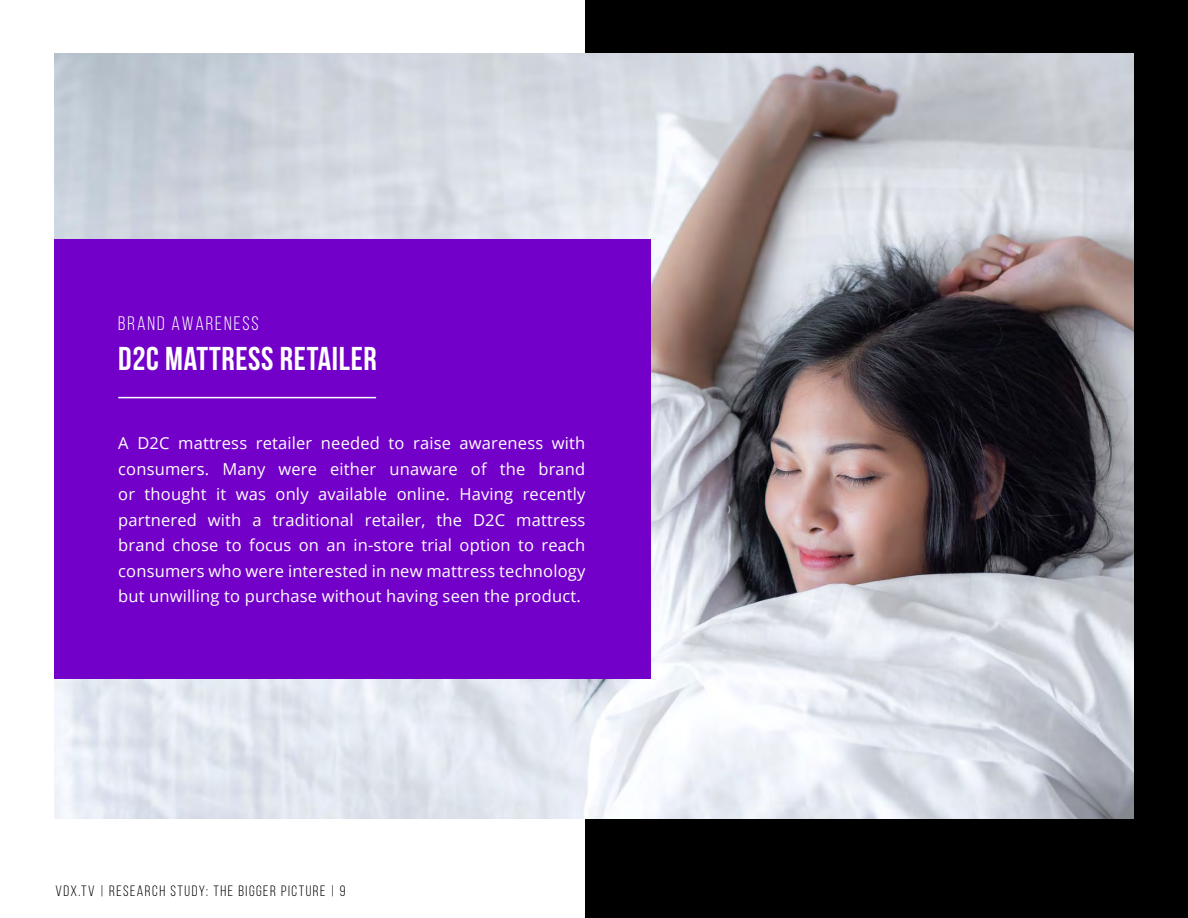
<style>
.page{position:relative;width:1188px;height:918px;background:#fff}
.page>*{position:absolute;margin:0;border:0;box-sizing:border-box;transform-origin:0 0}
.t1{font:33px "Bebas Neue";letter-spacing:.02em;color:#fff}
.t2{font:19.5px "Bebas Neue";letter-spacing:.1em;color:#fff}
.t3{font:16.5px/25.5px "Open Sans";letter-spacing:.01em;color:#fff;text-align:justify}
.t4{font:15px "Bebas Neue";letter-spacing:.1em;color:#000}
</style>
<div class="page">
<div style="left:585px;top:0;width:603px;height:918px;background:#000"></div>
<img style="left:54px;top:54px;width:1080px;height:764px">
<div style="left:54px;top:239px;width:596px;height:440px;background:#7300c9"></div>
<hr style="left:118px;top:397px;width:258px;height:1px;background:#fff">
<p class="t2" style="left:118px;top:313px;width:142px">BRAND AWARENESS</p>
<h1 class="t1" style="left:118px;top:340px;width:260px">D2C MATTRESS RETAILER</h1>
<p class="t3" style="left:118px;top:430px;width:469px">A D2C mattress retailer needed to raise awareness with consumers. Many were either unaware of the brand or thought it was only available online. Having recently partnered with a traditional retailer, the D2C mattress brand chose to focus on an in-store trial option to reach consumers who were interested in new mattress technology but unwilling to purchase without having seen the product.</p>
<p class="t4" style="left:56px;top:883px;width:292px">VDX.TV | RESEARCH STUDY: THE BIGGER PICTURE | 9</p>
</div>
